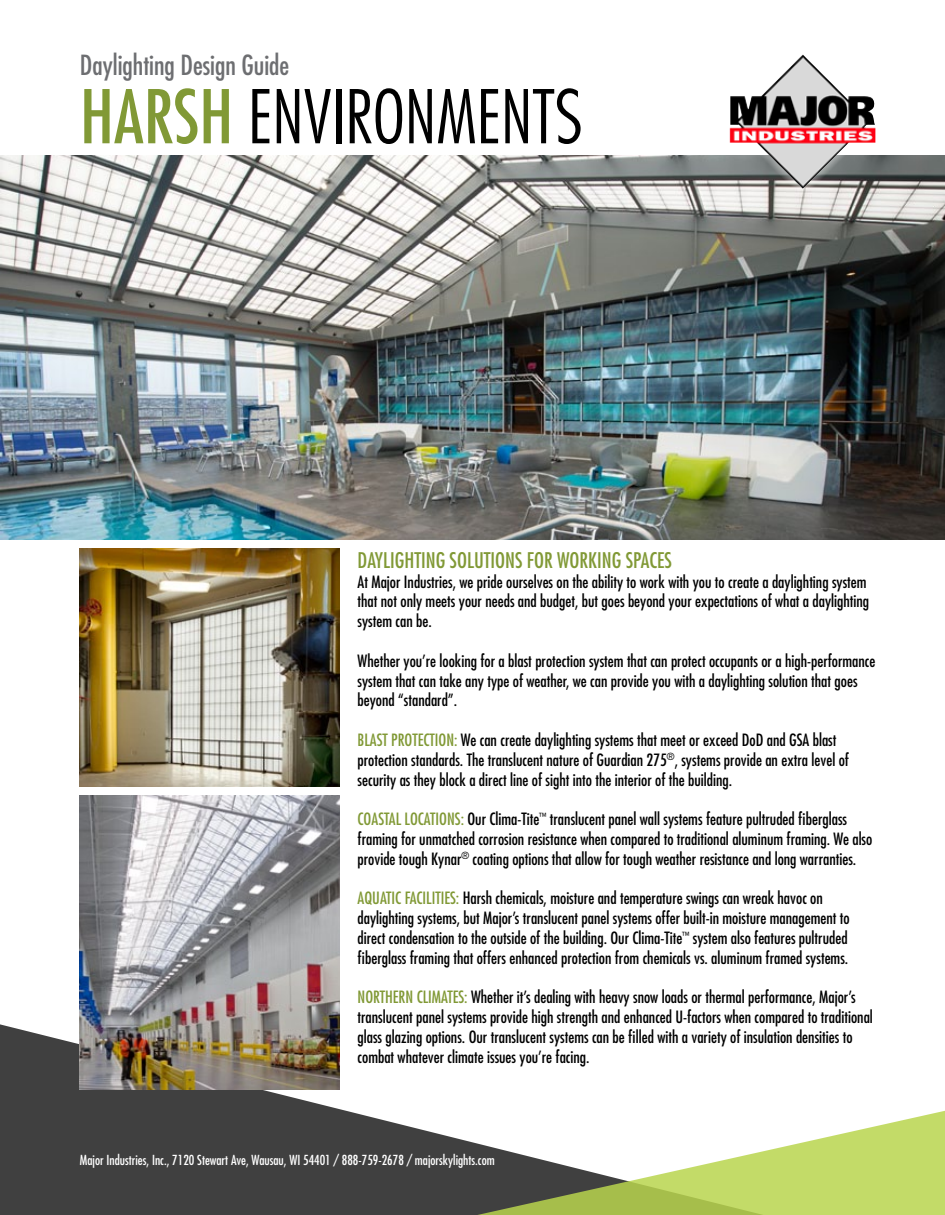
<style>
.page{position:relative;width:945px;height:1215px;background:#fff}
.page>*{position:absolute;margin:0;border:0;box-sizing:border-box;transform-origin:0 0}
.t1{font:300 condensed 72px "Futura";color:#000}
.t2{font:condensed 27px "Futura";color:#6d6e71}
.t3{font:condensed 21px "Futura";color:#819936}
.t4{font:condensed 16.5px/19.8px "Futura";color:#000}
.t5{font:condensed 13.5px "Futura";color:#fff}
.s1{font-weight:400;color:#819936}
.s2{color:#819936}
</style>
<div class="page">
<svg style="left:0;top:1024px;width:477px;height:191px;fill:#404040"></svg>
<svg style="left:477px;top:1111px;width:468px;height:104px"></svg>
<img style="left:0;top:155px;width:945px;height:385px">
<img style="left:80px;top:795px;width:260px;height:295px">
<img style="left:80px;top:549px;width:260px;height:237px">
<div style="left:723px;top:48px;width:159px;height:148px;background:#fff;opacity:.75"></div>
<img style="left:730px;top:54px;width:145px;height:135px">
<h2 class="t2" style="left:80px;top:49px;width:211px">Daylighting Design Guide</h2>
<h1 class="t1" style="left:80px;top:74px;width:504px"><span class="s1">HARSH</span> ENVIRONMENTS</h1>
<p class="t3" style="left:358px;top:547px;width:316px">DAYLIGHTING SOLUTIONS FOR WORKING SPACES</p>
<p class="t4" style="left:358px;top:571px;width:513px">At Major Industries, we pride ourselves on the ability to work with you to create a daylighting system that not only meets your needs and budget, but goes beyond your expectations of what a daylighting system can be.</p>
<p class="t4" style="left:358px;top:651px;width:519px">Whether you’re looking for a blast protection system that can protect occupants or a high-performance system that can take any type of weather, we can provide you with a daylighting solution that goes beyond “standard”.</p>
<p class="t4" style="left:358px;top:730px;width:493px"><span class="s2">BLAST PROTECTION:</span> We can create daylighting systems that meet or exceed DoD and GSA blast protection standards. The translucent nature of Guardian 275<sup>®</sup>, systems provide an extra level of security as they block a direct line of sight into the interior of the building.</p>
<p class="t4" style="left:358px;top:809px;width:516px"><span class="s2">COASTAL LOCATIONS:</span> Our Clima-Tite<sup>™</sup> translucent panel wall systems feature pultruded fiberglass framing for unmatched corrosion resistance when compared to traditional aluminum framing. We also provide tough Kynar<sup>®</sup> coating options that allow for tough weather resistance and long warranties.</p>
<p class="t4" style="left:358px;top:888px;width:494px"><span class="s2">AQUATIC FACILITIES:</span> Harsh chemicals, moisture and temperature swings can wreak havoc on daylighting systems, but Major’s translucent panel systems offer built-in moisture management to direct condensation to the outside of the building. Our Clima-Tite<sup>™</sup> system also features pultruded fiberglass framing that offers enhanced protection from chemicals vs. aluminum framed systems.</p>
<p class="t4" style="left:358px;top:987px;width:517px"><span class="s2">NORTHERN CLIMATES:</span> Whether it’s dealing with heavy snow loads or thermal performance, Major’s translucent panel systems provide high strength and enhanced U-factors when compared to traditional glass glazing options. Our translucent systems can be filled with a variety of insulation densities to combat whatever climate issues you’re facing.</p>
<p class="t5" style="left:80px;top:1152px;width:416px">Major Industries, Inc., 7120 Stewart Ave, Wausau, WI 54401 / 888-759-2678 / majorskylights.com</p>
</div>
